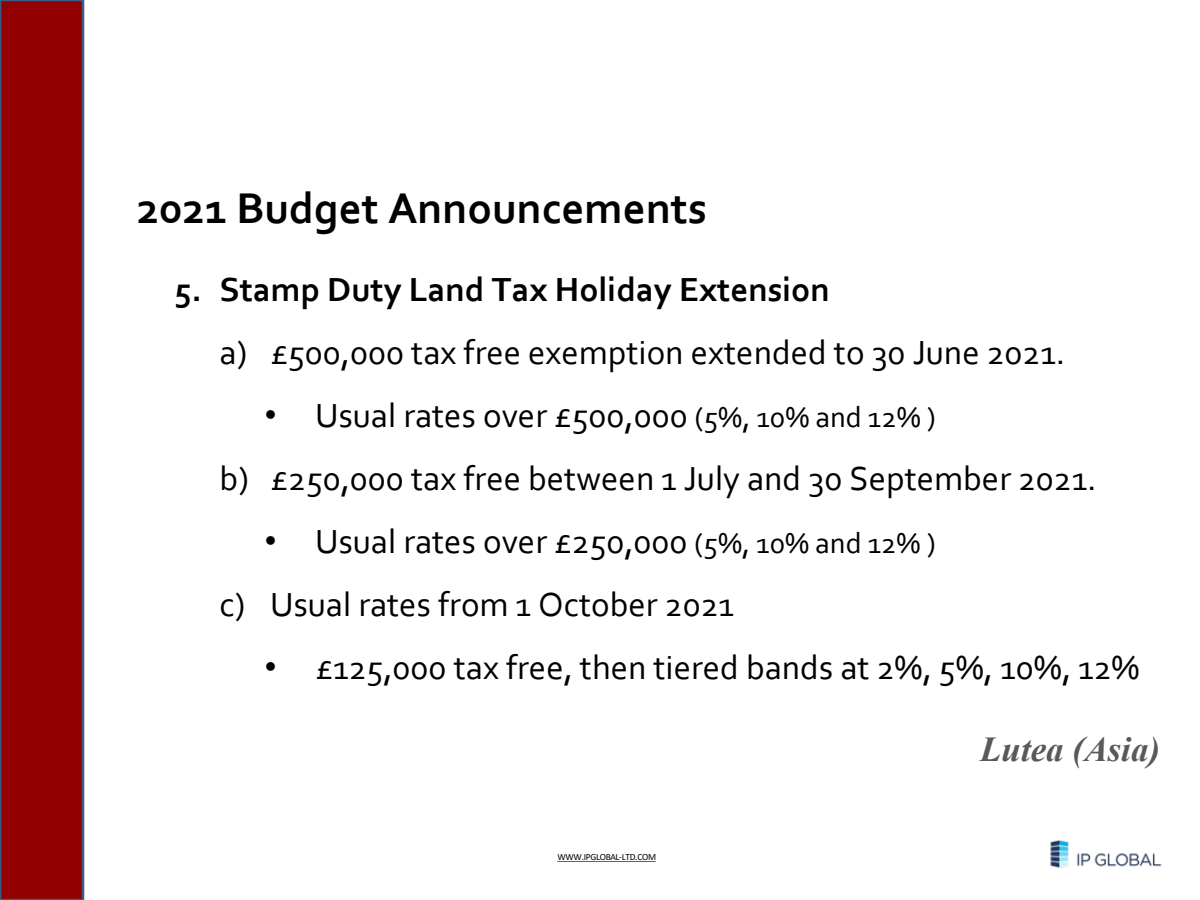
<style>
.page{position:relative;width:1200px;height:900px;background:#fff}
.page>*{position:absolute;margin:0;border:0;box-sizing:border-box;transform-origin:0 0}
.t1{font:700 45px "Corbel";color:#000}
.t2{font:35px "Corbel";color:#000}
.t3{font:700 35px "Corbel";color:#000}
.t4{font:italic 700 35px "Times New Roman";color:#595959}
.t5{font:9.5px "Calibri";letter-spacing:-.035em;color:#000}
.s1{font-family:"Arial"}
.s2{font-size:30px}
</style>
<div class="page">
<svg style="left:557px;top:861px;width:99px;height:1px"></svg>
<img style="left:1050px;top:840px;width:112px;height:28px">
<svg style="left:0;top:0;width:84px;height:900px;background:#8b060a"></svg>
<p class="t1" style="left:137px;top:180px;width:572px">2021 Budget Announcements</p>
<p class="t3" style="left:175px;top:268px;width:657px">5. Stamp Duty Land Tax Holiday Extension</p>
<p class="t2" style="left:220px;top:331px;width:847px">a) £500,000 tax free exemption extended to 30 June 2021.</p>
<p class="t2" style="left:265px;top:394px;width:673px"><span class="s1">•</span> Usual rates over £500,000 <span class="s2">(5%, 10% and 12% )</span></p>
<p class="t2" style="left:220px;top:457px;width:879px">b) £250,000 tax free between 1 July and 30 September 2021.</p>
<p class="t2" style="left:265px;top:520px;width:673px"><span class="s1">•</span> Usual rates over £250,000 <span class="s2">(5%, 10% and 12% )</span></p>
<p class="t2" style="left:220px;top:583px;width:516px">c) Usual rates from 1 October 2021</p>
<p class="t2" style="left:265px;top:646px;width:877px"><span class="s1">•</span> £125,000 tax free, then tiered bands at 2%, 5%, 10%, 12%</p>
<p class="t5" style="left:557px;top:850px;width:100px">WWW.IPGLOBAL-LTD.COM</p>
<p class="t4" style="left:980px;top:725px;width:181px">Lutea (Asia)</p>
</div>
